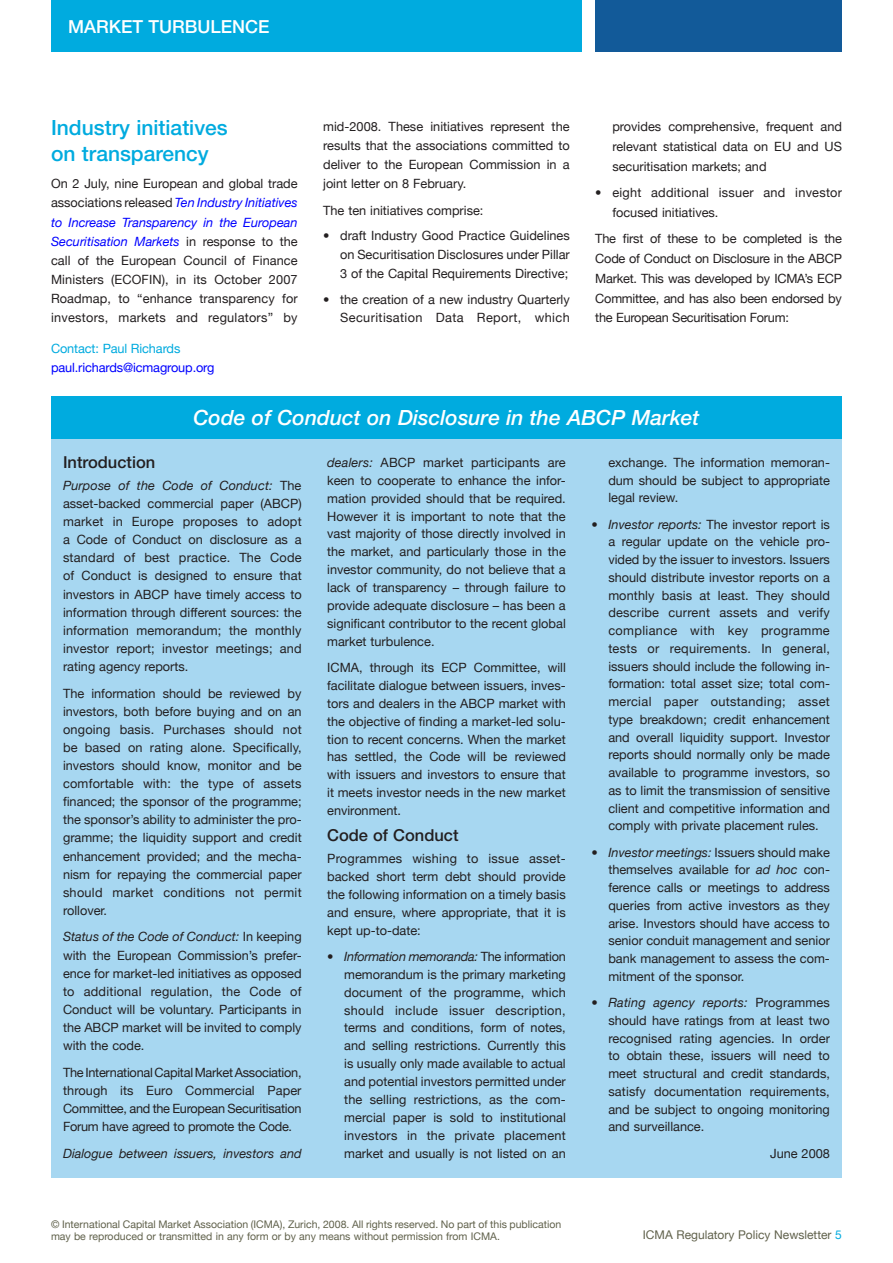
<style>
.page{position:relative;width:893px;height:1263px;background:#fff}
.page>*{position:absolute;margin:0;border:0;box-sizing:border-box;transform-origin:0 0}
.t1{font:italic 500 21px "Helvetica Neue";color:#fff}
.t2{font:500 21px/25.2px "Helvetica Neue";color:#00abdf}
.t3{font:500 18px "Helvetica Neue";color:#fff}
.t4{font:500 16.5px "Helvetica Neue";color:#231f20}
.t5{font:12.75px/17.9px "Helvetica Neue";color:#231f20;text-align:justify}
.t6{font:12.75px/19.8px "Helvetica Neue";letter-spacing:.02em;color:#231f20}
.t7{font:italic 12.75px "Helvetica Neue";color:#231f20}
.t8{font:12.75px "Helvetica Neue";letter-spacing:-.01em;color:#00f}
.t9{font:12.75px "Helvetica Neue";letter-spacing:-.01em;color:#00abdf}
.t10{font:12px "Helvetica Neue";color:#60614b}
.t11{font:10.5px/11.2px "Helvetica Neue";color:#60614b}
.s1{font-style:italic;color:#00f}
.s2{font-style:italic}
.s3{color:#00abdf}
</style>
<div class="page">
<div style="left:51px;top:0;width:531px;height:51px;background:#00abdf"></div>
<div style="left:595px;top:0;width:247px;height:51px;background:#125a99"></div>
<div style="left:51px;top:434px;width:791px;height:744px;background:#a7d7f1"></div>
<div style="left:51px;top:396px;width:791px;height:43px;background:#00abdf"></div>
<h2 class="t3" style="left:68px;top:15px;width:203px">MARKET TURBULENCE</h2>
<h1 class="t2" style="left:51px;top:115px;width:178px">Industry initiatives on transparency</h1>
<p class="t5" style="left:51px;top:174px;width:248px;line-height:19.2px">On 2 July, nine European and global trade associations released <span class="s1">Ten Industry Initiatives to Increase Transparency in the European Securitisation Markets</span> in response to the call of the European Council of Finance Ministers (ECOFIN), in its October 2007<br>Roadmap, to “enhance transparency for investors, markets and regulators” by</p>
<p class="t9" style="left:51px;top:341px;width:131px">Contact: Paul Richards</p>
<p class="t8" style="left:51px;top:360px;width:165px">paul.richards@icmagroup.org</p>
<p class="t5" style="left:323px;top:117px;width:248px;line-height:18.9px">mid-2008. These initiatives represent the results that the associations committed to deliver to the European Commission in a joint letter on 8 February.</p>
<p class="t5" style="left:323px;top:202px;width:162px">The ten initiatives comprise:</p>
<p class="t5" style="left:340px;top:226px;width:231px;line-height:18.9px;text-indent:-17px">• draft Industry Good Practice Guidelines on Securitisation Disclosures under Pillar 3 of the Capital Requirements Directive;</p>
<p class="t5" style="left:323px;top:289px;width:248px;line-height:18.9px;text-align:right">• the creation of a new industry Quarterly<br>Securitisation Data Report, which</p>
<p class="t5" style="left:612px;top:117px;width:231px;line-height:19.8px">provides comprehensive, frequent and relevant statistical data on EU and US securitisation markets; and</p>
<p class="t6" style="left:612px;top:182px;width:231px;text-indent:-17px">• eight additional issuer and investor focused initiatives.</p>
<p class="t5" style="left:595px;top:228px;width:248px;line-height:19.8px">The first of these to be completed is the Code of Conduct on Disclosure in the ABCP Market. This was developed by ICMA’s ECP Committee, and has also been endorsed by the European Securitisation Forum:</p>
<h1 class="t1" style="left:193px;top:405px;width:508px">Code of Conduct on Disclosure in the ABCP Market</h1>
<p class="t4" style="left:63px;top:452px;width:94px">Introduction</p>
<p class="t5" style="left:63px;top:476px;width:240px"><span class="s2">Purpose of the Code of Conduct:</span> The asset-backed commercial paper (ABCP) market in Europe proposes to adopt a Code of Conduct on disclosure as a standard of best practice. The Code of Conduct is designed to ensure that investors in ABCP have timely access to information through different sources: the information memorandum; the monthly investor report; investor meetings; and rating agency reports.</p>
<p class="t5" style="left:63px;top:684px;width:240px">The information should be reviewed by investors, both before buying and on an ongoing basis. Purchases should not be based on rating alone. Specifically, investors should know, monitor and be comfortable with: the type of assets financed; the sponsor of the programme; the sponsor’s ability to administer the pro&shy;gramme; the liquidity support and credit enhancement provided; and the mecha&shy;nism for repaying the commercial paper should market conditions not permit rollover.</p>
<p class="t5" style="left:63px;top:928px;width:240px"><span class="s2">Status of the Code of Conduct:</span> In keeping with the European Commission’s prefer&shy;ence for market-led initiatives as opposed to additional regulation, the Code of Conduct will be voluntary. Participants in the ABCP market will be invited to comply with the code.</p>
<p class="t5" style="left:63px;top:1063px;width:240px">The International Capital Market Association, through its Euro Commercial Paper Committee, and the European Securitisation Forum have agreed to promote the Code.</p>
<p class="t7" style="left:63px;top:1145px;width:240px">Dialogue between issuers, investors and</p>
<p class="t5" style="left:327px;top:453px;width:240px"><span class="s2">dealers:</span> ABCP market participants are keen to cooperate to enhance the infor&shy;mation provided should that be required.<br>However it is important to note that the vast majority of those directly involved in the market, and particularly those in the investor community, do not believe that a lack of transparency – through failure to provide adequate disclosure – has been a significant contributor to the recent global market turbulence.</p>
<p class="t5" style="left:327px;top:658px;width:240px">ICMA, through its ECP Committee, will facilitate dialogue between issuers, inves&shy;tors and dealers in the ABCP market with the objective of finding a market-led solu&shy;tion to recent concerns. When the market has settled, the Code will be reviewed with issuers and investors to ensure that it meets investor needs in the new market environment.</p>
<p class="t4" style="left:327px;top:825px;width:133px">Code of Conduct</p>
<p class="t5" style="left:327px;top:849px;width:240px">Programmes wishing to issue asset&shy;backed short term debt should provide the following information on a timely basis and ensure, where appropriate, that it is kept up-to-date:</p>
<p class="t5" style="left:344px;top:947px;width:223px;text-indent:-17px">• <span class="s2">Information memoranda:</span> The information memorandum is the primary marketing document of the programme, which should include issuer description, terms and conditions, form of notes, and selling restrictions. Currently this is usually only made available to actual and potential investors permitted under the selling restrictions, as the com&shy;mercial paper is sold to institutional investors in the private placement market and usually is not listed on an</p>
<p class="t5" style="left:608px;top:453px;width:223px">exchange. The information memoran&shy;dum should be subject to appropriate legal review.</p>
<p class="t5" style="left:608px;top:515px;width:223px;text-indent:-17px">• <span class="s2">Investor reports:</span> The investor report is a regular update on the vehicle pro&shy;vided by the issuer to investors. Issuers should distribute investor reports on a monthly basis at least. They should describe current assets and verify compliance with key programme tests or requirements. In general, issuers should include the following in&shy;formation: total asset size; total com&shy;mercial paper outstanding; asset type breakdown; credit enhancement and overall liquidity support. Investor reports should normally only be made available to programme investors, so as to limit the transmission of sensitive client and competitive information and comply with private placement rules.</p>
<p class="t5" style="left:608px;top:843px;width:223px;text-indent:-17px"><span class="s2">• Investor meetings:</span> Issuers should make themselves available for <span class="s2">ad hoc</span> con&shy;ference calls or meetings to address queries from active investors as they arise. Investors should have access to senior conduit management and senior bank management to assess the com&shy;mitment of the sponsor.</p>
<p class="t5" style="left:608px;top:993px;width:223px;text-indent:-17px">• <span class="s2">Rating agency reports:</span> Programmes should have ratings from at least two recognised rating agencies. In order to obtain these, issuers will need to meet structural and credit standards, satisfy documentation requirements, and be subject to ongoing monitoring and surveillance.</p>
<p class="t5" style="left:770px;top:1144px;width:61px">June 2008</p>
<p class="t11" style="left:51px;top:1219px;width:512px">© International Capital Market Association (ICMA), Zurich, 2008. All rights reserved. No part of this publication may be reproduced or transmitted in any form or by any means without permission from ICMA.</p>
<p class="t10" style="left:643px;top:1228px;width:201px">ICMA Regulatory Policy Newsletter <span class="s3">5</span></p>
</div>
